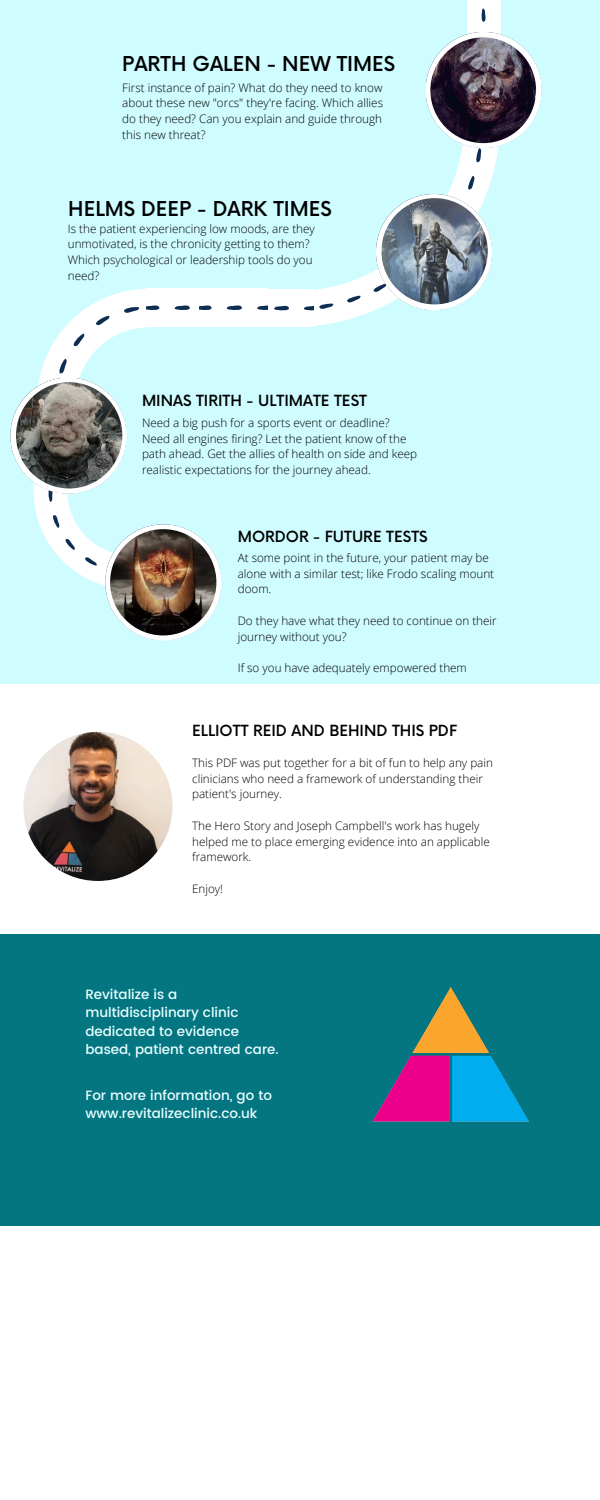
<style>
.page{position:relative;width:600px;height:1500px;background:#fff}
.page>*{position:absolute;margin:0;border:0;box-sizing:border-box;transform-origin:0 0}
.t1{font:500 20px "Now";color:#000}
.t2{font:500 15px "Now";color:#000}
.t3{font:500 13.5px/18.5px "Poppins";color:#ebffff}
.t4{font:300 11.7px/15.8px "Open Sans";color:#000}
</style>
<div class="page">
<div style="left:0;top:0;width:600px;height:684px;background:#cffcff"></div>
<svg style="left:314px;top:148px;width:184px;height:178px"></svg>
<svg style="left:314px;top:148px;width:170px;height:163px"></svg>
<svg style="left:426px;top:0;width:116px;height:148px"></svg>
<svg style="left:376px;top:194px;width:116px;height:116px"></svg>
<img style="left:430px;top:37px;width:106px;height:106px;border-radius:50%">
<img style="left:381px;top:198px;width:107px;height:106px;border-radius:50%">
<svg style="left:10px;top:289px;width:304px;height:352px"></svg>
<img style="left:110px;top:529px;width:106px;height:106px;border-radius:50%">
<img style="left:23px;top:732px;width:150px;height:149px;border-radius:50%">
<div style="left:0;top:935px;width:600px;height:291px;background:#037682"></div>
<img style="left:373px;top:987px;width:155px;height:135px">
<p class="t1" style="left:122px;top:53px;width:274px">PARTH GALEN - NEW TIMES</p>
<p class="t4" style="left:122px;top:79px;width:262px;text-align:justify">First instance of pain? What do they need to know about these new "orcs" they're facing. Which allies do they need? Can you explain and guide through this new threat?</p>
<p class="t1" style="left:68px;top:198px;width:265px">HELMS DEEP - DARK TIMES</p>
<p class="t4" style="left:68px;top:220px;width:249px">Is the patient experiencing low moods, are they unmotivated, is the chronicity getting to them?</p>
<p class="t4" style="left:68px;top:252px;width:246px">Which psychological or leadership tools do you need?</p>
<p class="t2" style="left:142px;top:392px;width:227px">MINAS TIRITH - ULTIMATE TEST</p>
<p class="t4" style="left:142px;top:414px;width:277px">Need a big push for a sports event or deadline?<br>Need all engines firing? Let the patient know of the path ahead. Get the allies of health on side and keep realistic expectations for the journey ahead.</p>
<p class="t2" style="left:238px;top:529px;width:191px">MORDOR - FUTURE TESTS</p>
<p class="t4" style="left:238px;top:549px;width:258px">At some point in the future, your patient may be alone with a similar test; like Frodo scaling mount doom.</p>
<p class="t4" style="left:238px;top:612px;width:260px">Do they have what they need to continue on their journey without you?</p>
<p class="t4" style="left:238px;top:660px;width:231px">If so you have adequately empowered them</p>
<p class="t2" style="left:192px;top:723px;width:266px">ELLIOTT REID AND BEHIND THIS PDF</p>
<p class="t4" style="left:192px;top:754px;width:302px">This PDF was put together for a bit of fun to help any pain clinicians who need a framework of understanding their patient's journey.</p>
<p class="t4" style="left:192px;top:817px;width:299px">The Hero Story and Joseph Campbell's work has hugely helped me to place emerging evidence into an applicable framework.</p>
<p class="t4" style="left:192px;top:880px;width:32px">Enjoy!</p>
<p class="t3" style="left:85px;top:985px;width:195px">Revitalize is a multidisciplinary clinic dedicated to evidence based, patient centred care.</p>
<p class="t3" style="left:85px;top:1086px;width:188px">For more information, go to www.revitalizeclinic.co.uk</p>
</div>
